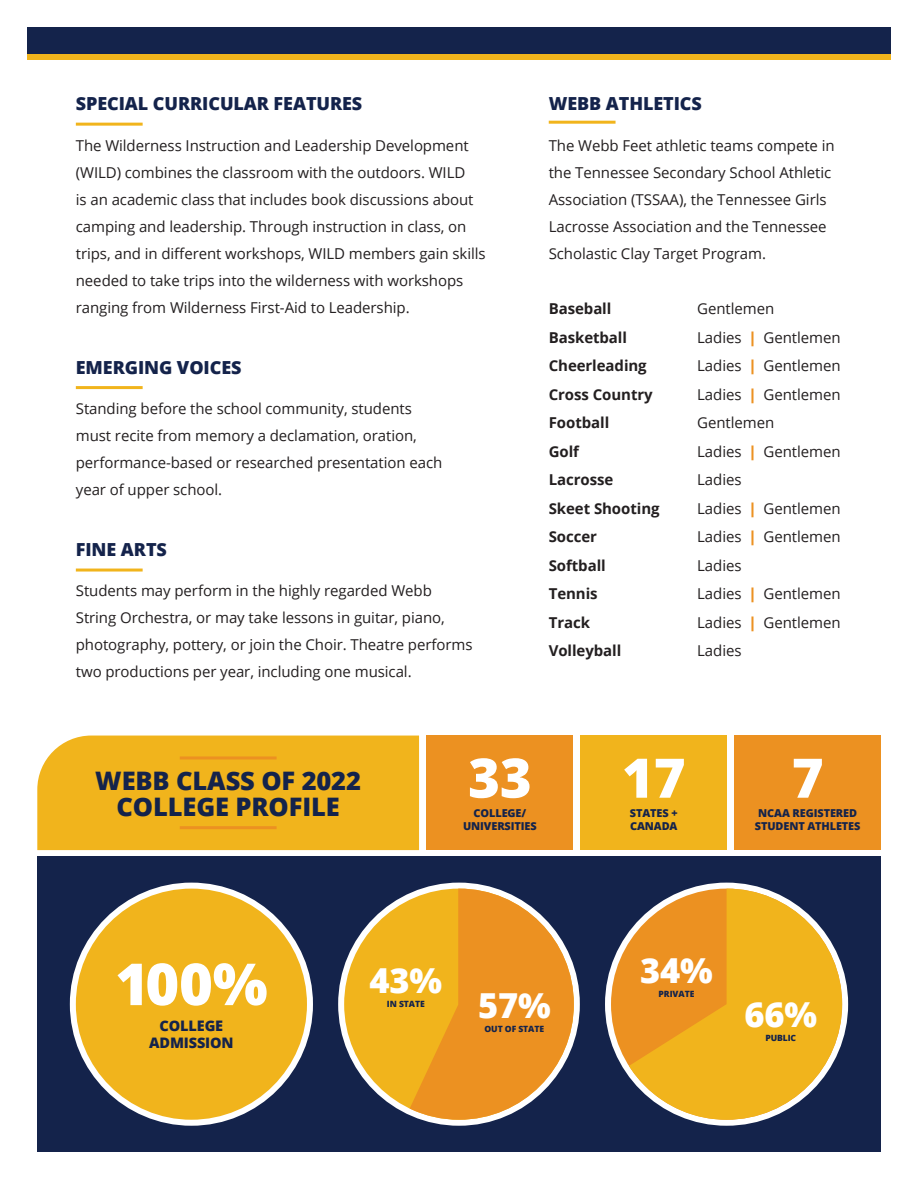
<style>
.page{position:relative;width:918px;height:1188px;background:#fff}
.page>*{position:absolute;margin:0;border:0;box-sizing:border-box;transform-origin:0 0}
.t1{font:800 58.05px "Open Sans";color:#fff}
.t2{font:800 54.6px "Open Sans";color:#fff}
.t3{font:800 34.5px "Open Sans";letter-spacing:-.005em;color:#fff}
.t4{font:800 25.5px "Open Sans";letter-spacing:-.005em;color:#14234b}
.t5{font:800 18px "Open Sans";letter-spacing:-.005em;color:#14234b}
.t6{font:15px/27px "Open Sans";letter-spacing:-.005em;color:#231f20}
.t7{font:700 15px "Open Sans";letter-spacing:-.005em;color:#231f20}
.t8{font:800 14.55px "Open Sans";letter-spacing:-.01em;color:#14234b}
.t9{font:800 10.95px/12.5px "Open Sans";letter-spacing:-.01em;color:#14234b}
.t10{font:800 8.55px "Open Sans";letter-spacing:-.01em;color:#14234b}
.s1{font-weight:800;color:#ec9121}
</style>
<div class="page">
<div style="left:37px;top:856px;width:844px;height:296px;background:#14234b"></div>
<div style="left:735px;top:736px;width:146px;height:114px;background:#ec9121"></div>
<div style="left:37px;top:736px;width:382px;height:114px;background:#f1b41c"></div>
<div style="left:581px;top:736px;width:146px;height:114px;background:#f1b41c"></div>
<div style="left:427px;top:736px;width:146px;height:114px;background:#ec9121"></div>
<div style="left:27px;top:39px;width:864px;height:20px;background:#f1b41c"></div>
<hr style="left:76px;top:123px;width:67px;height:3px;background:#f1b41c">
<hr style="left:76px;top:386px;width:67px;height:3px;background:#f1b41c">
<hr style="left:76px;top:569px;width:67px;height:3px;background:#f1b41c">
<hr style="left:180px;top:756px;width:97px;height:3px;background:#ec9121">
<hr style="left:180px;top:826px;width:97px;height:3px;background:#ec9121">
<hr style="left:549px;top:121px;width:67px;height:3px;background:#f1b41c">
<div style="left:27px;top:27px;width:864px;height:27px;background:#14234b"></div>
<div style="left:73px;top:886px;width:237px;height:237px;background:#f1b41c;border-radius:50%"></div>
<div style="left:70px;top:883px;width:243px;height:243px;border:6px solid #fff;border-radius:50%"></div>
<div style="left:341px;top:886px;width:236px;height:237px;background:#f1b41c;border-radius:50%"></div>
<div style="left:338px;top:883px;width:242px;height:243px;border:6px solid #fff;border-radius:50%"></div>
<svg style="left:410px;top:889px;width:164px;height:231px"></svg>
<svg style="left:608px;top:886px;width:237px;height:237px;background:#eea143"></svg>
<div style="left:605px;top:883px;width:243px;height:243px;border:6px solid #fff;border-radius:50%"></div>
<svg style="left:629px;top:889px;width:213px;height:231px;background:#d59c2f"></svg>
<p class="t5" style="left:76px;top:90px;width:288px">SPECIAL CURRICULAR FEATURES</p>
<p class="t6" style="left:76px;top:131px;width:411px">The Wilderness Instruction and Leadership Development (WILD) combines the classroom with the outdoors. WILD<br>is an academic class that includes book discussions about camping and leadership. Through instruction in class, on trips, and in different workshops, WILD members gain skills needed to take trips into the wilderness with workshops ranging from Wilderness First-Aid to Leadership.</p>
<p class="t5" style="left:76px;top:353px;width:167px">EMERGING VOICES</p>
<p class="t6" style="left:76px;top:395px;width:368px">Standing before the school community, students must recite from memory a declamation, oration, performance-based or researched presentation each year of upper school.</p>
<p class="t5" style="left:76px;top:536px;width:93px">FINE ARTS</p>
<p class="t6" style="left:76px;top:577px;width:398px">Students may perform in the highly regarded Webb String Orchestra, or may take lessons in guitar, piano, photography, pottery, or join the Choir. Theatre performs two productions per year, including one musical.</p>
<p class="t5" style="left:549px;top:90px;width:155px">WEBB ATHLETICS</p>
<p class="t6" style="left:549px;top:131px;width:287px">The Webb Feet athletic teams compete in the Tennessee Secondary School Athletic Association (TSSAA), the Tennessee Girls Lacrosse Association and the Tennessee Scholastic Clay Target Program.</p>
<p class="t7" style="left:549px;top:298px;width:64px">Baseball</p>
<p class="t6" style="left:697px;top:295px;width:79px">Gentlemen</p>
<p class="t7" style="left:549px;top:327px;width:80px">Basketball</p>
<p class="t6" style="left:697px;top:323px;width:145px">Ladies <span class="s1">|</span> Gentlemen</p>
<p class="t7" style="left:549px;top:355px;width:100px">Cheerleading</p>
<p class="t6" style="left:697px;top:352px;width:145px">Ladies <span class="s1">|</span> Gentlemen</p>
<p class="t7" style="left:549px;top:384px;width:105px">Cross Country</p>
<p class="t6" style="left:697px;top:380px;width:145px">Ladies <span class="s1">|</span> Gentlemen</p>
<p class="t7" style="left:549px;top:412px;width:62px">Football</p>
<p class="t6" style="left:697px;top:409px;width:79px">Gentlemen</p>
<p class="t7" style="left:549px;top:441px;width:32px">Golf</p>
<p class="t6" style="left:697px;top:437px;width:145px">Ladies <span class="s1">|</span> Gentlemen</p>
<p class="t7" style="left:549px;top:469px;width:66px">Lacrosse</p>
<p class="t6" style="left:697px;top:466px;width:46px">Ladies</p>
<p class="t7" style="left:549px;top:498px;width:112px">Skeet Shooting</p>
<p class="t6" style="left:697px;top:494px;width:145px">Ladies <span class="s1">|</span> Gentlemen</p>
<p class="t7" style="left:549px;top:526px;width:50px">Soccer</p>
<p class="t6" style="left:697px;top:523px;width:145px">Ladies <span class="s1">|</span> Gentlemen</p>
<p class="t7" style="left:549px;top:555px;width:59px">Softball</p>
<p class="t6" style="left:697px;top:551px;width:46px">Ladies</p>
<p class="t7" style="left:549px;top:583px;width:50px">Tennis</p>
<p class="t6" style="left:697px;top:580px;width:145px">Ladies <span class="s1">|</span> Gentlemen</p>
<p class="t7" style="left:549px;top:612px;width:43px">Track</p>
<p class="t6" style="left:697px;top:608px;width:145px">Ladies <span class="s1">|</span> Gentlemen</p>
<p class="t7" style="left:549px;top:640px;width:74px">Volleyball</p>
<p class="t6" style="left:697px;top:637px;width:46px">Ladies</p>
<p class="t4" style="left:95px;top:761px;width:267px">WEBB CLASS OF 2022</p>
<p class="t4" style="left:116px;top:787px;width:225px">COLLEGE PROFILE</p>
<p class="t2" style="left:468px;top:736px;width:65px">33</p>
<p class="t9" style="left:474px;top:806px;width:54px">COLLEGE/</p>
<p class="t9" style="left:463px;top:819px;width:75px">UNIVERSITIES</p>
<p class="t2" style="left:622px;top:736px;width:65px">17</p>
<p class="t9" style="left:630px;top:806px;width:49px">STATES +<br>CANADA</p>
<p class="t2" style="left:792px;top:736px;width:33px">7</p>
<p class="t9" style="left:758px;top:806px;width:100px">NCAA REGISTERED</p>
<p class="t9" style="left:755px;top:819px;width:107px">STUDENT ATHLETES</p>
<p class="t1" style="left:115px;top:940px;width:154px">100%</p>
<p class="t8" style="left:160px;top:1015px;width:65px">COLLEGE</p>
<p class="t8" style="left:149px;top:1031px;width:86px">ADMISSION</p>
<p class="t3" style="left:640px;top:944px;width:74px">34%</p>
<p class="t10" style="left:659px;top:987px;width:37px">PRIVATE</p>
<p class="t3" style="left:370px;top:955px;width:74px">43%</p>
<p class="t10" style="left:387px;top:998px;width:39px">IN STATE</p>
<p class="t3" style="left:744px;top:988px;width:74px">66%</p>
<p class="t10" style="left:765px;top:1031px;width:32px">PUBLIC</p>
<p class="t3" style="left:478px;top:979px;width:74px">57%</p>
<p class="t10" style="left:485px;top:1022px;width:61px">OUT OF STATE</p>
</div>
